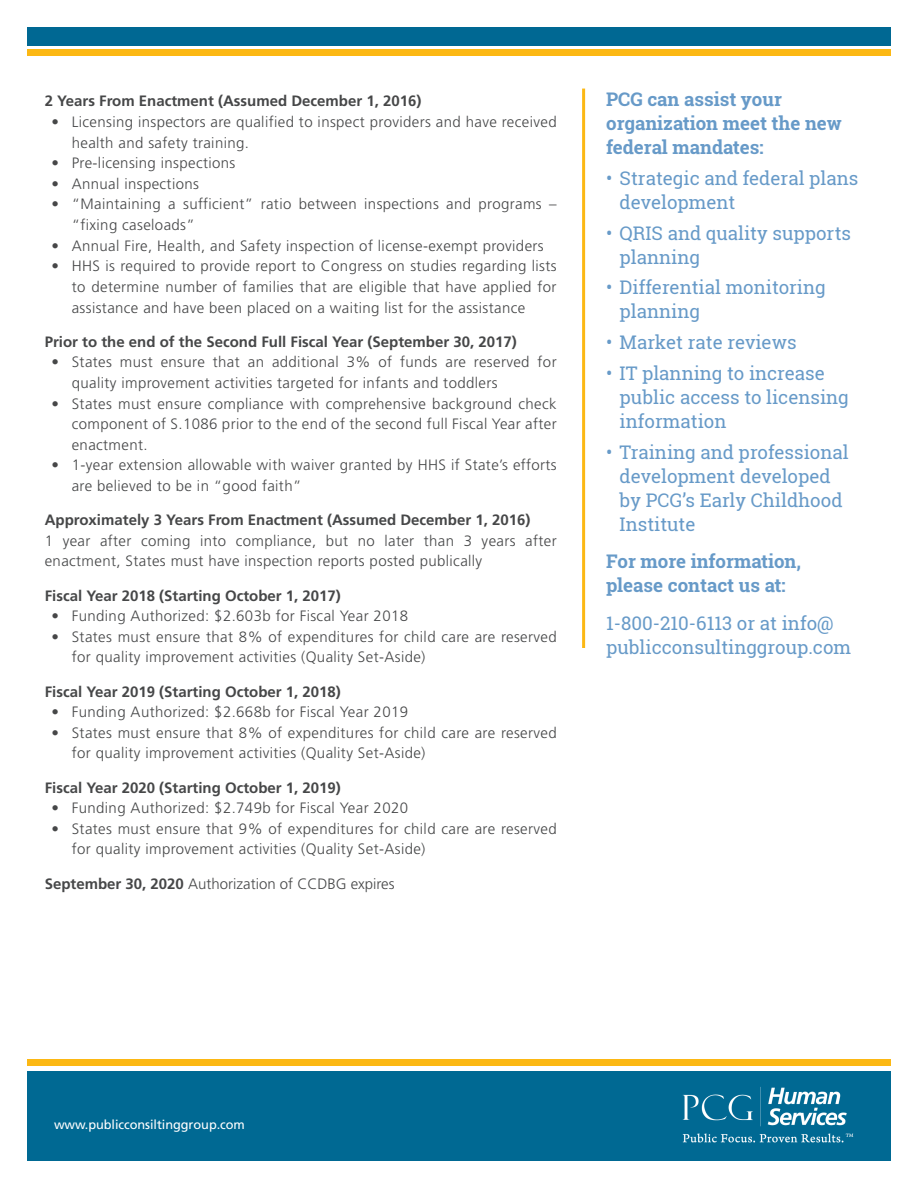
<style>
.page{position:relative;width:918px;height:1188px;background:#fff}
.page>*{position:absolute;margin:0;border:0;box-sizing:border-box;transform-origin:0 0}
.t1{font:18.75px/24px "Roboto Slab";color:#679ac8}
.t2{font:700 18.75px/24px "Roboto Slab";color:#679ac8}
.t3{font:300 15px/20.7px "Frutiger LT Std";letter-spacing:.025em;color:#464748}
.t4{font:700 15px "Frutiger LT Std";color:#464748}
.t5{font:300 15px "Frutiger LT Std";color:#464748}
.t6{font:12.75px "Frutiger LT Std";letter-spacing:-.005em;color:#fff}
.s1{font-weight:700}
</style>
<div class="page">
<div style="left:27px;top:27px;width:864px;height:19px;background:#006893"></div>
<div style="left:27px;top:50px;width:864px;height:6px;background:#fcb814"></div>
<div style="left:27px;top:1059px;width:864px;height:6px;background:#fcb814"></div>
<div style="left:27px;top:1071px;width:864px;height:90px;background:#006993"></div>
<img style="left:682px;top:1087px;width:172px;height:56px">
<hr style="left:582px;top:89px;width:3px;height:559px;background:#fcb814">
<p class="t4" style="left:45px;top:92px;width:378px">2 Years From Enactment (Assumed December 1, 2016)</p>
<p class="t3" style="left:72px;top:112px;width:486px;text-indent:-20px">• Licensing inspectors are qualified to inspect providers and have received health and safety training.</p>
<p class="t3" style="left:52px;top:153px;width:185px">• Pre-licensing inspections</p>
<p class="t3" style="left:52px;top:173px;width:149px">• Annual inspections</p>
<p class="t3" style="left:72px;top:194px;width:486px;text-indent:-20px">• “Maintaining a sufficient” ratio between inspections and programs – “fixing caseloads”</p>
<p class="t3" style="left:52px;top:235px;width:494px">• Annual Fire, Health, and Safety inspection of license-exempt providers</p>
<p class="t3" style="left:72px;top:256px;width:486px;text-align:justify;text-indent:-20px">• HHS is required to provide report to Congress on studies regarding lists to determine number of families that are eligible that have applied for assistance and have been placed on a waiting list for the assistance</p>
<p class="t4" style="left:45px;top:333px;width:474px">Prior to the end of the Second Full Fiscal Year (September 30, 2017)</p>
<p class="t3" style="left:72px;top:352px;width:486px;text-indent:-20px">• States must ensure that an additional 3% of funds are reserved for quality improvement activities targeted for infants and toddlers</p>
<p class="t3" style="left:72px;top:393px;width:486px;text-align:justify;text-indent:-20px">• States must ensure compliance with comprehensive background check component of S.1086 prior to the end of the second full Fiscal Year after enactment.</p>
<p class="t3" style="left:72px;top:455px;width:486px;text-indent:-20px">• 1-year extension allowable with waiver granted by HHS if State’s efforts are believed to be in “good faith”</p>
<p class="t4" style="left:45px;top:511px;width:487px">Approximately 3 Years From Enactment (Assumed December 1, 2016)</p>
<p class="t3" style="left:45px;top:530px;width:513px">1 year after coming into compliance, but no later than 3 years after enactment, States must have inspection reports posted publically</p>
<p class="t4" style="left:45px;top:587px;width:298px">Fiscal Year 2018 (Starting October 1, 2017)</p>
<p class="t3" style="left:52px;top:606px;width:358px">• Funding Authorized: $2.603b for Fiscal Year 2018</p>
<p class="t3" style="left:72px;top:626px;width:486px;text-indent:-20px">• States must ensure that 8% of expenditures for child care are reserved for quality improvement activities (Quality Set-Aside)</p>
<p class="t4" style="left:45px;top:683px;width:298px">Fiscal Year 2019 (Starting October 1, 2018)</p>
<p class="t3" style="left:52px;top:702px;width:358px">• Funding Authorized: $2.668b for Fiscal Year 2019</p>
<p class="t3" style="left:72px;top:722px;width:486px;text-indent:-20px">• States must ensure that 8% of expenditures for child care are reserved for quality improvement activities (Quality Set-Aside)</p>
<p class="t4" style="left:45px;top:779px;width:298px">Fiscal Year 2020 (Starting October 1, 2019)</p>
<p class="t3" style="left:52px;top:798px;width:358px">• Funding Authorized: $2.749b for Fiscal Year 2020</p>
<p class="t3" style="left:72px;top:818px;width:486px;text-indent:-20px">• States must ensure that 9% of expenditures for child care are reserved for quality improvement activities (Quality Set-Aside)</p>
<p class="t5" style="left:45px;top:875px;width:351px"><span class="s1">September 30, 2020</span> Authorization of CCDBG expires</p>
<p class="t2" style="left:606px;top:87px;width:237px">PCG can assist your organization meet the new federal mandates:</p>
<p class="t1" style="left:620px;top:166px;width:240px;text-indent:-14px">• Strategic and federal plans development</p>
<p class="t1" style="left:620px;top:221px;width:233px;text-indent:-14px">• QRIS and quality supports planning</p>
<p class="t1" style="left:620px;top:275px;width:208px;text-indent:-14px">• Differential monitoring planning</p>
<p class="t1" style="left:606px;top:330px;width:192px">• Market rate reviews</p>
<p class="t1" style="left:620px;top:361px;width:231px;text-indent:-14px">• IT planning to increase public access to licensing information</p>
<p class="t1" style="left:620px;top:440px;width:231px;text-indent:-14px">• Training and professional development developed by PCG’s Early Childhood<br>Institute</p>
<p class="t2" style="left:606px;top:549px;width:196px">For more information, please contact us at:</p>
<p class="t1" style="left:606px;top:611px;width:247px">1-800-210-6113 or at info@ publicconsultinggroup.com</p>
<p class="t6" style="left:54px;top:1117px;width:192px">www.publicconsiltinggroup.com</p>
</div>
